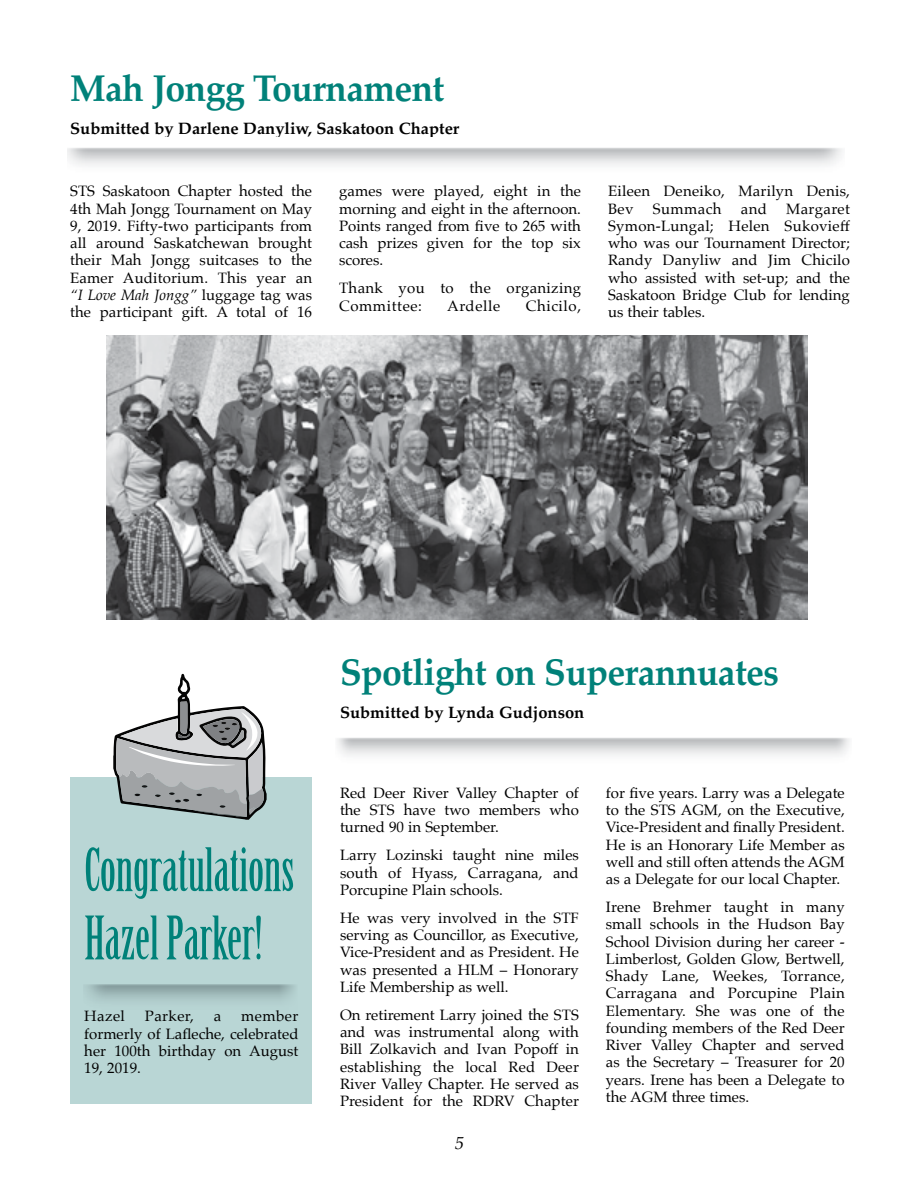
<style>
.page{position:relative;width:918px;height:1188px;background:#fff}
.page>*{position:absolute;margin:0;border:0;box-sizing:border-box;transform-origin:0 0}
.t1{font:58.5px/68.2px "Birch Std";color:#008179;scale:.95 1}
.t2{font:700 37.5px "Palatino";letter-spacing:-.02em;color:#008179;scale:.95 1}
.t3{font:italic 18px "Palatino";color:#000}
.t4{font:700 16.5px "Palatino";color:#000}
.t5{font:15px/17.2px "Palatino";color:#000;text-align:justify}
.t6{font:15px/17.2px "Palatino";letter-spacing:.02em;color:#000}
.t7{font:15px "Palatino";letter-spacing:.04em;color:#000}
.t8{font:15px "Palatino";letter-spacing:.025em;color:#000}
.s1{font-style:italic}
</style>
<div class="page">
<img style="left:106px;top:335px;width:701px;height:285px">
<div style="left:71px;top:777px;width:241px;height:327px;background:#b9d6d5"></div>
<svg style="left:113px;top:674px;width:154px;height:146px"></svg>
<h2 class="t2" style="left:70px;top:56px;width:395px">Mah Jongg Tournament</h2>
<p class="t4" style="left:70px;top:114px;width:391px">Submitted by Darlene Danyliw, Saskatoon Chapter</p>
<p class="t5" style="left:70px;top:182px;width:243px">STS Saskatoon Chapter hosted the 4th Mah Jongg Tournament on May 9, 2019. Fifty-two participants from all around Saskatchewan brought their Mah Jongg suitcases to the Eamer Auditorium. This year an <span class="s1">“I Love Mah Jongg”</span> luggage tag was the participant gift. A total of 16</p>
<p class="t5" style="left:339px;top:182px;width:243px">games were played, eight in the morning and eight in the afternoon.<br>Points ranged from five to 265 with cash prizes given for the top six scores.</p>
<p class="t6" style="left:339px;top:280px;width:243px">Thank you to the organizing<br>Committee:</p>
<p class="t7" style="left:447px;top:293px;width:55px">Ardelle</p>
<p class="t7" style="left:526px;top:293px;width:57px">Chicilo,</p>
<p class="t5" style="left:608px;top:182px;width:243px">Eileen Deneiko, Marilyn Denis,<br>Bev</p>
<p class="t8" style="left:653px;top:196px;width:70px">Summach</p>
<p class="t5" style="left:741px;top:200px;width:28px">and</p>
<p class="t5" style="left:608px;top:200px;width:243px;text-indent:178px">Margaret Symon-Lungal; Helen Sukovieff who was our Tournament Director; Randy Danyliw and Jim Chicilo who assisted with set-up; and the Saskatoon Bridge Club for lending us their tables.</p>
<h1 class="t1" style="left:84px;top:837px;width:223px">Congratulations<br>Hazel Parker!</h1>
<p class="t5" style="left:84px;top:1008px;width:216px;text-indent:157px">member formerly of Lafleche, celebrated her 100th birthday on August 19, 2019.</p>
<p class="t5" style="left:84px;top:1008px;width:42px">Hazel</p>
<p class="t5" style="left:145px;top:1008px;width:51px">Parker,</p>
<p class="t5" style="left:214px;top:1008px;width:9px">a</p>
<h2 class="t2" style="left:340px;top:641px;width:464px">Spotlight on Superannuates</h2>
<p class="t4" style="left:340px;top:698px;width:246px">Submitted by Lynda Gudjonson</p>
<p class="t5" style="left:340px;top:784px;width:240px">Red Deer River Valley Chapter of the STS have two members who turned 90 in September.</p>
<p class="t5" style="left:340px;top:847px;width:240px">Larry Lozinski taught nine miles south of Hyass, Carragana, and Porcupine Plain schools.</p>
<p class="t5" style="left:340px;top:909px;width:240px">He was very involved in the STF serving as Councillor, as Executive, Vice-President and as President. He was presented a HLM – Honorary Life Membership as well.</p>
<p class="t5" style="left:340px;top:1006px;width:240px">On retirement Larry joined the STS and was instrumental along with Bill Zolkavich and Ivan Popoff in establishing the local Red Deer River Valley Chapter. He served as President for the RDRV Chapter</p>
<p class="t3" style="left:455px;top:1128px;width:10px">5</p>
<p class="t5" style="left:606px;top:784px;width:240px">for five years. Larry was a Delegate to the STS AGM, on the Executive, Vice-President and finally President.<br>He is an Honorary Life Member as well and still often attends the AGM as a Delegate for our local Chapter.</p>
<p class="t5" style="left:606px;top:898px;width:240px">Irene Brehmer taught in many small schools in the Hudson Bay School Division during her career - Limberlost, Golden Glow, Bertwell, Shady Lane, Weekes, Torrance, Carragana and Porcupine Plain Elementary. She was one of the founding members of the Red Deer River Valley Chapter and served as the Secretary – Treasurer for 20 years. Irene has been a Delegate to the AGM three times.</p>
</div>
